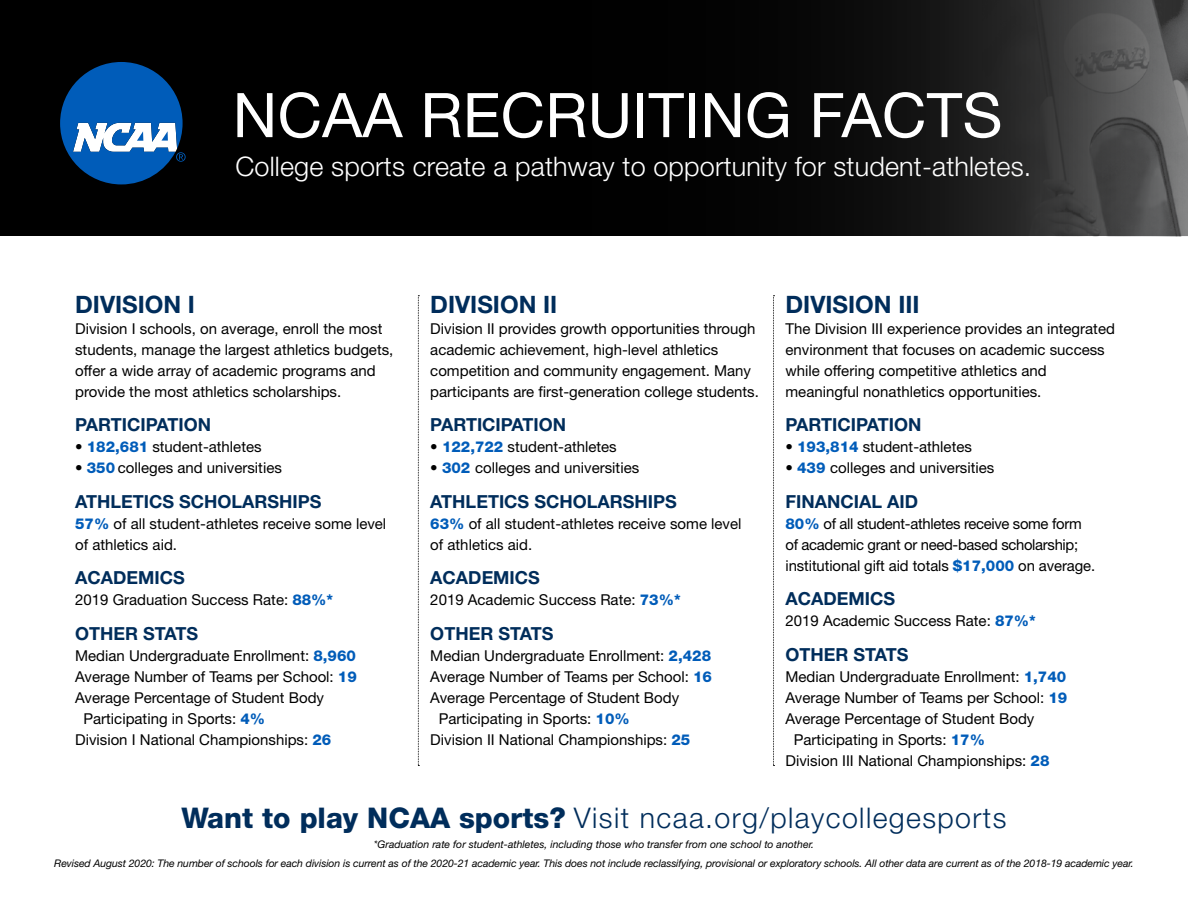
<style>
.page{position:relative;width:1188px;height:918px;background:#fff}
.page>*{position:absolute;margin:0;border:0;box-sizing:border-box;transform-origin:0 0}
.t1{font:61.65px "Helvetica Neue LT Std";letter-spacing:.005em;color:#fff}
.t2{font:300 28.5px "Helvetica Neue LT Std";letter-spacing:.05em;color:#002d5b}
.t3{font:300 27px "Helvetica Neue LT Std";letter-spacing:.005em;color:#fff}
.t4{font:700 24px "Helvetica Neue LT Std";color:#002d5b}
.t5{font:700 18px "Helvetica Neue LT Std";color:#002d5b}
.t6{font:15px/21px "Helvetica Neue LT Std";color:#000}
.t7{font:15px/21px "Helvetica Neue LT Std";letter-spacing:-.02em;color:#000}
.t8{font:italic 10.5px/18.6px "Helvetica Neue LT Std";letter-spacing:-.01em;color:#000;text-align:center}
.s1{font-weight:800;color:#005cb9}
.s2{font-weight:800}
</style>
<div class="page">
<div style="left:0;top:0;width:1188px;height:236px;background:#000"></div>
<svg style="left:418px;top:295px;width:1px;height:471px"></svg>
<svg style="left:773px;top:295px;width:2px;height:471px"></svg>
<svg style="left:60px;top:62px;width:126px;height:122px"></svg>
<img style="left:983px;top:0;width:205px;height:236px">
<h1 class="t1" style="left:233px;top:78px;width:771px">NCAA RECRUITING FACTS</h1>
<h3 class="t3" style="left:235px;top:149px;width:797px">College sports create a pathway to opportunity for student-athletes.</h3>
<h3 class="t4" style="left:75px;top:289px;width:121px">DIVISION I</h3>
<p class="t6" style="left:75px;top:318px;width:320px">Division I schools, on average, enroll the most students, manage the largest athletics budgets, offer a wide array of academic programs and provide the most athletics scholarships.</p>
<p class="t5" style="left:75px;top:414px;width:137px">PARTICIPATION</p>
<p class="t6" style="left:75px;top:436px;width:188px">• <span class="s1">182,681</span> student-athletes</p>
<p class="t6" style="left:75px;top:457px;width:208px">• <span class="s1">350</span> colleges and universities</p>
<p class="t5" style="left:75px;top:490px;width:248px">ATHLETICS SCHOLARSHIPS</p>
<p class="t6" style="left:75px;top:513px;width:313px"><span class="s1">57%</span> of all student-athletes receive some level of athletics aid.</p>
<p class="t5" style="left:75px;top:567px;width:111px">ACADEMICS</p>
<p class="t6" style="left:75px;top:589px;width:260px">2019 Graduation Success Rate: <span class="s1">88%*</span></p>
<p class="t5" style="left:75px;top:622px;width:125px">OTHER STATS</p>
<p class="t6" style="left:75px;top:645px;width:282px">Median Undergraduate Enrollment: <span class="s1">8,960</span></p>
<p class="t6" style="left:75px;top:666px;width:283px">Average Number of Teams per School: <span class="s1">19</span></p>
<p class="t6" style="left:75px;top:687px;width:250px">Average Percentage of Student Body</p>
<p class="t6" style="left:83px;top:708px;width:183px">Participating in Sports: <span class="s1">4%</span></p>
<p class="t6" style="left:75px;top:729px;width:258px">Division I National Championships: <span class="s1">26</span></p>
<h3 class="t4" style="left:430px;top:289px;width:129px">DIVISION II</h3>
<p class="t6" style="left:430px;top:318px;width:330px">Division II provides growth opportunities through academic achievement, high-level athletics competition and community engagement. Many participants are first-generation college students.</p>
<p class="t5" style="left:430px;top:414px;width:137px">PARTICIPATION</p>
<p class="t6" style="left:430px;top:436px;width:188px">• <span class="s1">122,722</span> student-athletes</p>
<p class="t6" style="left:430px;top:457px;width:210px">• <span class="s1">302</span> colleges and universities</p>
<p class="t5" style="left:430px;top:490px;width:248px">ATHLETICS SCHOLARSHIPS</p>
<p class="t6" style="left:430px;top:513px;width:313px"><span class="s1">63%</span> of all student-athletes receive some level of athletics aid.</p>
<p class="t5" style="left:430px;top:567px;width:111px">ACADEMICS</p>
<p class="t6" style="left:430px;top:589px;width:252px">2019 Academic Success Rate: <span class="s1">73%*</span></p>
<p class="t5" style="left:430px;top:622px;width:125px">OTHER STATS</p>
<p class="t6" style="left:430px;top:645px;width:282px">Median Undergraduate Enrollment: <span class="s1">2,428</span></p>
<p class="t6" style="left:430px;top:666px;width:283px">Average Number of Teams per School: <span class="s1">16</span></p>
<p class="t6" style="left:430px;top:687px;width:250px">Average Percentage of Student Body</p>
<p class="t6" style="left:439px;top:708px;width:193px">Participating in Sports: <span class="s1">10%</span></p>
<p class="t6" style="left:430px;top:729px;width:262px">Division II National Championships: <span class="s1">25</span></p>
<h3 class="t4" style="left:786px;top:289px;width:136px">DIVISION III</h3>
<p class="t6" style="left:786px;top:318px;width:331px">The Division III experience provides an integrated environment that focuses on academic success while offering competitive athletics and meaningful nonathletics opportunities.</p>
<p class="t5" style="left:786px;top:414px;width:137px">PARTICIPATION</p>
<p class="t6" style="left:786px;top:436px;width:188px">• <span class="s1">193,814</span> student-athletes</p>
<p class="t6" style="left:786px;top:457px;width:210px">• <span class="s1">439</span> colleges and universities</p>
<p class="t5" style="left:786px;top:490px;width:134px">FINANCIAL AID</p>
<p class="t7" style="left:786px;top:513px;width:311px"><span class="s1">80%</span> of all student-athletes receive some form of academic grant or need-based scholarship; institutional gift aid totals <span class="s1">$17,000</span> on average.</p>
<p class="t5" style="left:786px;top:588px;width:111px">ACADEMICS</p>
<p class="t6" style="left:786px;top:610px;width:252px">2019 Academic Success Rate: <span class="s1">87%*</span></p>
<p class="t5" style="left:786px;top:643px;width:125px">OTHER STATS</p>
<p class="t6" style="left:786px;top:666px;width:282px">Median Undergraduate Enrollment: <span class="s1">1,740</span></p>
<p class="t6" style="left:786px;top:687px;width:283px">Average Number of Teams per School: <span class="s1">19</span></p>
<p class="t6" style="left:786px;top:708px;width:250px">Average Percentage of Student Body</p>
<p class="t6" style="left:794px;top:729px;width:193px">Participating in Sports: <span class="s1">17%</span></p>
<p class="t6" style="left:786px;top:750px;width:265px">Division III National Championships: <span class="s1">28</span></p>
<h2 class="t2" style="left:181px;top:800px;width:827px"><span class="s2">Want to play NCAA sports?</span> Visit ncaa.org/playcollegesports</h2>
<p class="t8" style="left:54px;top:835px;width:1081px">*Graduation rate for student-athletes, including those who transfer from one school to another.<br>Revised August 2020: The number of schools for each division is current as of the 2020-21 academic year. This does not include reclassifying, provisional or exploratory schools. All other data are current as of the 2018-19 academic year.</p>
</div>
